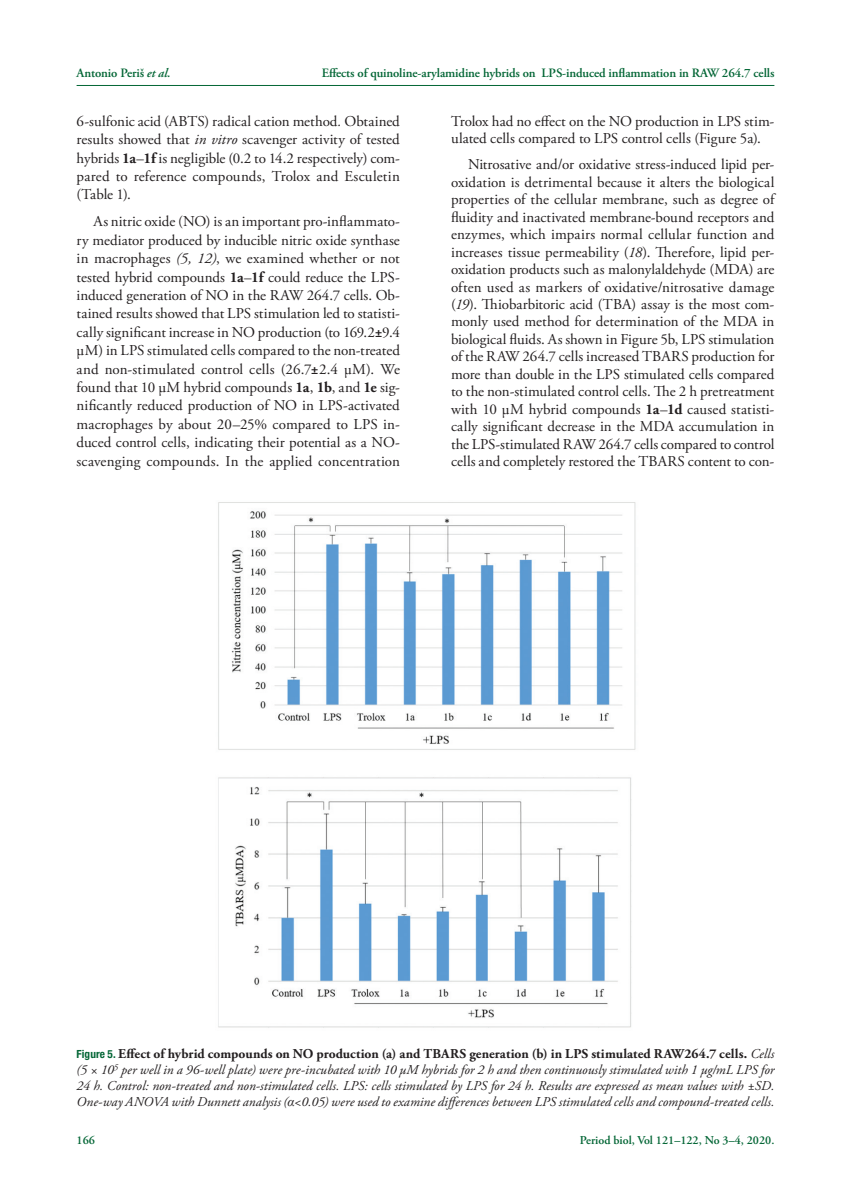
<style>
.page{position:relative;width:851px;height:1191px;background:#fff}
.page>*{position:absolute;margin:0;border:0;box-sizing:border-box;transform-origin:0 0}
.t1{font:15px/17.4px "Adobe Garamond Pro";color:#231f20;text-align:justify}
.t2{font:italic 13.5px/15.9px "Adobe Garamond Pro";letter-spacing:.005em;color:#231f20;text-align:justify}
.t3{font:600 12.75px "Adobe Garamond Pro";letter-spacing:-.01em;color:#046636}
.t4{font:600 12px "Adobe Garamond Pro";color:#046636}
.s1{font-style:italic}
.s2{font-weight:700}
.s3{font-family:"Helvetica Neue LT Pro";font-weight:700;font-style:normal;font-stretch:condensed;font-size:11.25px;color:#046636}
.s4{font-weight:700;font-style:normal}
.s5{font-family:"Times New Roman"}
</style>
<div class="page">
<hr style="left:77px;top:85px;width:697px;height:1px;background:#046636">
<img style="left:218px;top:777px;width:414px;height:251px">
<img style="left:218px;top:502px;width:418px;height:248px">
<p class="t3" style="left:77px;top:65px;width:95px">Antonio Periš <span class="s1">et al.</span></p>
<p class="t3" style="left:322px;top:65px;width:454px">Effects of quinoline-arylamidine hybrids on LPS-induced inflammation in RAW 264.7 cells</p>
<p class="t1" style="left:77px;top:112px;width:325px;line-height:18.5px">6-sulfonic acid (ABTS) radical cation method<span class="s1">.</span> Obtained results showed that <span class="s1">in vitro</span> scavenger activity of tested hybrids <span class="s2">1a</span>–<span class="s2">1f</span> is negligible (0.2 to 14.2 respectively) com&shy;pared to reference compounds, Trolox and Esculetin (Table 1).</p>
<p class="t1" style="left:77px;top:213px;width:325px;line-height:18.5px;text-indent:17px">As nitric oxide (NO) is an important pro-inflammato&shy;ry mediator produced by inducible nitric oxide synthase in macrophages <span class="s1">(5, 12)</span>, we examined whether or not tested hybrid compounds <span class="s2">1a</span>–<span class="s2">1f</span> could reduce the LPS&shy;induced generation of NO in the RAW 264.7 cells. Ob&shy;tained results showed that LPS stimulation led to statisti&shy;cally significant increase in NO production (to 169.2<span class="s2">±</span>9.4 μM) in LPS stimulated cells compared to the non-treated and non-stimulated control cells (26.7<span class="s2">±</span>2.4 μM). We found that 10 µM hybrid compounds <span class="s2">1a</span>, <span class="s2">1b</span>, and <span class="s2">1e</span> sig&shy;nificantly reduced production of NO in LPS-activated macrophages by about 20–25% compared to LPS in&shy;duced control cells, indicating their potential as a NO&shy;scavenging compounds. In the applied concentration</p>
<p class="t1" style="left:451px;top:113px;width:325px">Trolox had no effect on the NO production in LPS stim&shy;ulated cells compared to LPS control cells (Figure 5a).</p>
<p class="t1" style="left:451px;top:156px;width:325px;text-indent:17px">Nitrosative and/or oxidative stress-induced lipid per&shy;oxidation is detrimental because it alters the biological properties of the cellular membrane, such as degree of fluidity and inactivated membrane-bound receptors and enzymes, which impairs normal cellular function and increases tissue permeability (<span class="s1">18</span>). Therefore, lipid per&shy;oxidation products such as malonylaldehyde (MDA) are often used as markers of oxidative/nitrosative damage (<span class="s1">19</span>). Thiobarbitoric acid (TBA) assay is the most com&shy;monly used method for determination of the MDA in biological fluids. As shown in Figure 5b, LPS stimulation of the RAW 264.7 cells increased TBARS production for more than double in the LPS stimulated cells compared to the non-stimulated control cells. The 2 h pretreatment with 10 µM hybrid compounds <span class="s2">1a</span>–<span class="s2">1d</span> caused statisti&shy;cally significant decrease in the MDA accumulation in the LPS-stimulated RAW 264.7 cells compared to control cells and completely restored the TBARS content to con-</p>
<p class="t2" style="left:77px;top:1046px;width:699px"><span class="s3">Figure 5.</span> <span class="s4">Effect of hybrid compounds on NO production (a) and TBARS generation (b) in LPS stimulated RAW264.7 cells.</span> Cells (5 × 10<sup>5</sup> per well in a 96-well plate) were pre-incubated with 10 µM hybrids for 2 h and then continuously stimulated with 1 µg/mL LPS for 24 h. Control: non-treated and non-stimulated cells. LPS: cells stimulated by LPS for 24 h. Results are expressed as mean values with ±SD.<br>One-way ANOVA with Dunnett analysis (<span class="s5">α</span>&lt;0.05) were used to examine differences between LPS stimulated cells and compound-treated cells.</p>
<p class="t4" style="left:77px;top:1133px;width:20px">166</p>
<p class="t4" style="left:579px;top:1133px;width:196px">Period biol, Vol 121–122, No 3–4, 2020.</p>
</div>
